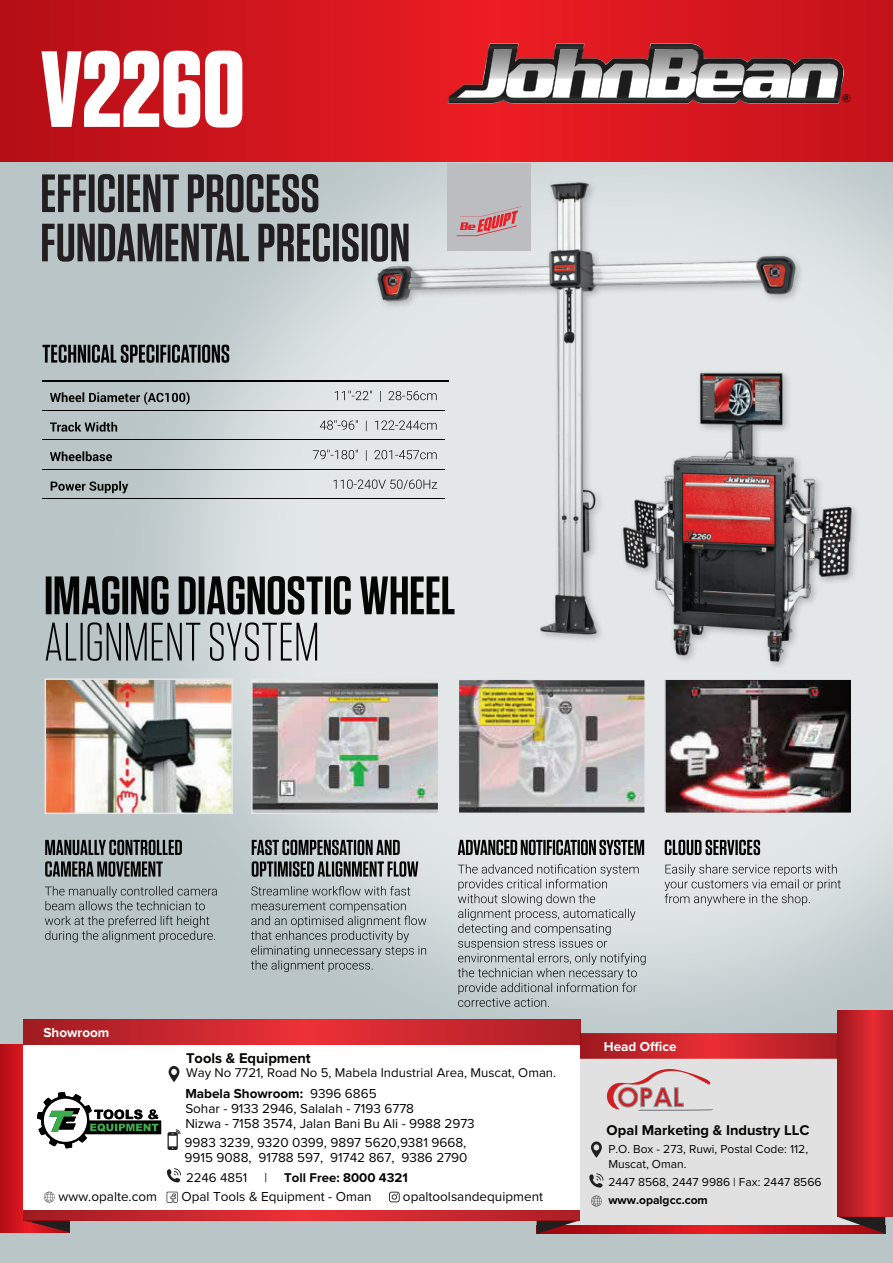
<style>
.page{position:relative;width:893px;height:1263px;background:#b9c5c7}
.page>*{position:absolute;margin:0;border:0;box-sizing:border-box;transform-origin:0 0}
.t1{font:700 14.7px "Proxima Nova";color:#050504}
.t2{font:13.5px/15px "Proxima Nova";color:#050504}
.t3{font:700 13.5px "Proxima Nova";color:#fff}
.t4{font:13.2px "Proxima Nova";color:#050504}
.t5{font:700 13.2px "Proxima Nova";color:#050504}
.t6{font:12px/15px "Proxima Nova";color:#050504}
.t7{font:700 12px "Proxima Nova";color:#050504}
.s1{font-weight:700}
</style>
<div class="page">
<img style="left:16px;top:161px;width:877px;height:872px">
<svg style="left:0;top:0;width:893px;height:161px;background:#d2161d"></svg>
<img style="left:359px;top:145px;width:514px;height:535px">
<div style="left:447px;top:163px;width:84px;height:87px;background:#bcbdc0"></div>
<svg style="left:460px;top:206px;width:61px;height:11px"></svg>
<svg style="left:457px;top:225px;width:60px;height:11px"></svg>
<svg style="left:460px;top:210px;width:58px;height:22px"></svg>
<svg style="left:41px;top:51px;width:201px;height:77px;background:#ebb1b4"></svg>
<svg style="left:42px;top:174px;width:276px;height:38px"></svg>
<svg style="left:42px;top:223px;width:366px;height:39px"></svg>
<svg style="left:447px;top:43px;width:403px;height:61px;background:#a16f71"></svg>
<img style="left:458px;top:678px;width:188px;height:136px">
<img style="left:251px;top:678px;width:188px;height:136px">
<img style="left:45px;top:678px;width:188px;height:136px">
<img style="left:664px;top:678px;width:188px;height:136px">
<svg style="left:252px;top:840px;width:148px;height:15px;background:#5b5f5f"></svg>
<svg style="left:252px;top:861px;width:166px;height:16px;background:#616565"></svg>
<svg style="left:458px;top:840px;width:186px;height:15px;background:#616363"></svg>
<svg style="left:46px;top:576px;width:408px;height:39px;background:#5f6362"></svg>
<svg style="left:46px;top:622px;width:271px;height:39px"></svg>
<svg style="left:45px;top:840px;width:137px;height:15px"></svg>
<svg style="left:45px;top:861px;width:118px;height:16px"></svg>
<svg style="left:665px;top:840px;width:95px;height:15px"></svg>
<svg style="left:45px;top:886px;width:172px;height:24px"></svg>
<svg style="left:45px;top:916px;width:170px;height:26px"></svg>
<svg style="left:458px;top:864px;width:188px;height:143px"></svg>
<svg style="left:665px;top:864px;width:176px;height:42px;background:#c5caca"></svg>
<svg style="left:251px;top:886px;width:159px;height:9px"></svg>
<svg style="left:251px;top:901px;width:175px;height:71px"></svg>
<svg style="left:42px;top:345px;width:187px;height:18px"></svg>
<hr style="left:43px;top:410px;width:201px;height:1px;background:#040503">
<hr style="left:244px;top:410px;width:201px;height:1px;background:#040503">
<hr style="left:43px;top:439px;width:201px;height:1px;background:#040503">
<hr style="left:244px;top:439px;width:201px;height:1px;background:#040503">
<hr style="left:43px;top:469px;width:201px;height:1px;background:#040503">
<hr style="left:244px;top:469px;width:201px;height:1px;background:#040503">
<hr style="left:43px;top:498px;width:201px;height:1px;background:#040503">
<hr style="left:244px;top:498px;width:201px;height:1px;background:#040503">
<svg style="left:50px;top:392px;width:140px;height:13px"></svg>
<svg style="left:335px;top:391px;width:102px;height:11px"></svg>
<svg style="left:50px;top:422px;width:67px;height:10px"></svg>
<svg style="left:320px;top:420px;width:117px;height:11px"></svg>
<svg style="left:50px;top:451px;width:62px;height:10px"></svg>
<svg style="left:313px;top:450px;width:124px;height:11px"></svg>
<svg style="left:51px;top:481px;width:77px;height:12px"></svg>
<svg style="left:333px;top:479px;width:104px;height:10px"></svg>
<hr style="left:42px;top:380px;width:406px;height:1px;background:#040503">
<div style="left:580px;top:1059px;width:257px;height:166px;background:#e0e1e0"></div>
<svg style="left:580px;top:1225px;width:257px;height:9px;background:#cd141c"></svg>
<svg style="left:0;top:1044px;width:23px;height:188px;background:#c5121a"></svg>
<div style="left:23px;top:1020px;width:557px;height:200px;background:#fff"></div>
<svg style="left:23px;top:1220px;width:47px;height:12px"></svg>
<svg style="left:537px;top:1220px;width:43px;height:14px"></svg>
<svg style="left:837px;top:1216px;width:48px;height:18px"></svg>
<svg style="left:23px;top:1020px;width:557px;height:24px;background:#c8262d"></svg>
<svg style="left:580px;top:1033px;width:257px;height:26px;background:#c5262c"></svg>
<svg style="left:23px;top:1210px;width:557px;height:10px;background:#c8262d"></svg>
<svg style="left:837px;top:1010px;width:56px;height:206px;background:#c52229"></svg>
<svg style="left:607px;top:1067px;width:107px;height:44px;background:#d5b9ba"></svg>
<svg style="left:37px;top:1092px;width:124px;height:56px"></svg>
<svg style="left:169px;top:1066px;width:10px;height:16px"></svg>
<svg style="left:167px;top:1168px;width:14px;height:14px"></svg>
<svg style="left:168px;top:1129px;width:12px;height:21px"></svg>
<svg style="left:389px;top:1192px;width:11px;height:10px"></svg>
<svg style="left:167px;top:1192px;width:11px;height:11px"></svg>
<svg style="left:44px;top:1192px;width:11px;height:11px"></svg>
<svg style="left:591px;top:1141px;width:11px;height:16px"></svg>
<svg style="left:589px;top:1173px;width:14px;height:14px"></svg>
<svg style="left:591px;top:1195px;width:11px;height:12px"></svg>
<p class="t3" style="left:43px;top:1027px;width:67px">Showroom</p>
<p class="t1" style="left:186px;top:1052px;width:126px">Tools &amp; Equipment</p>
<p class="t4" style="left:186px;top:1067px;width:372px">Way No 7721, Road No 5, Mabela Industrial Area, Muscat, Oman.</p>
<p class="t2" style="left:185px;top:1086px;width:291px"><span class="s1">Mabela Showroom:</span> 9396 6865<br>Sohar - 9133 2946, Salalah - 7193 6778<br>Nizwa - 7158 3574, Jalan Bani Bu Ali - 9988 2973</p>
<p class="t2" style="left:185px;top:1135px;width:284px">9983 3239, 9320 0399, 9897 5620,9381 9668,<br>9915 9088, 91788 597, 91742 867, 9386 2790</p>
<p class="t4" style="left:186px;top:1171px;width:63px">2246 4851</p>
<p class="t4" style="left:264px;top:1171px;width:4px">|</p>
<p class="t5" style="left:284px;top:1171px;width:125px">Toll Free: 8000 4321</p>
<p class="t2" style="left:59px;top:1190px;width:100px">www.opalte.com</p>
<p class="t2" style="left:181px;top:1190px;width:192px">Opal Tools &amp; Equipment - Oman</p>
<p class="t2" style="left:403px;top:1190px;width:142px">opaltoolsandequipment</p>
<p class="t3" style="left:604px;top:1041px;width:74px">Head Office</p>
<p class="t1" style="left:607px;top:1123px;width:204px">Opal Marketing &amp; Industry LLC</p>
<p class="t6" style="left:608px;top:1142px;width:201px">P.O. Box - 273, Ruwi, Postal Code: 112,<br>Muscat, Oman.</p>
<p class="t6" style="left:608px;top:1175px;width:215px">2447 8568, 2447 9986 | Fax: 2447 8566</p>
<p class="t7" style="left:608px;top:1195px;width:101px">www.opalgcc.com</p>
</div>
